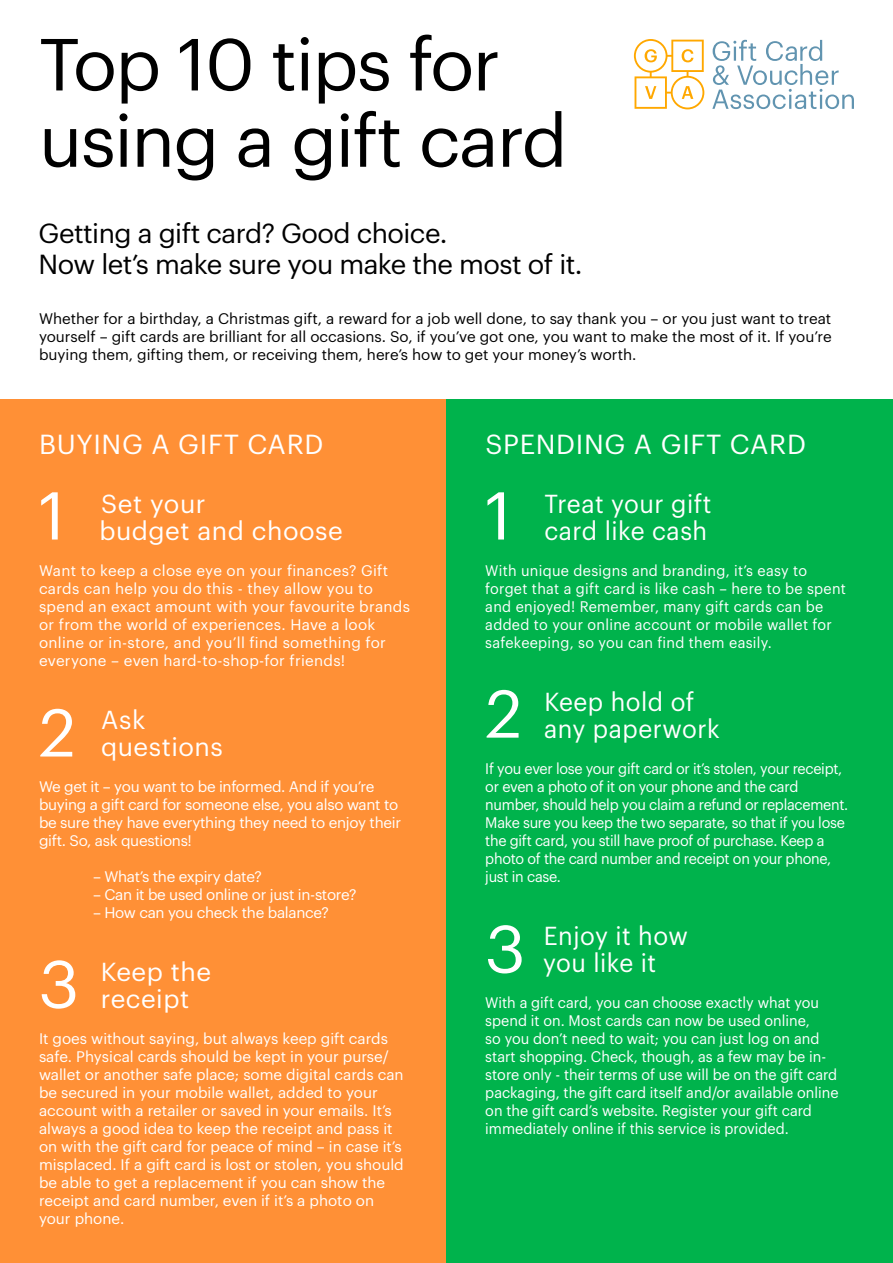
<style>
.page{position:relative;width:893px;height:1263px;background:#fff}
.page>*{position:absolute;margin:0;border:0;box-sizing:border-box;transform-origin:0 0}
.t1{font:72px/76.3px "Graphik";letter-spacing:-.02em;color:#000}
.t2{font:66px "Graphik";color:#fff}
.t3{font:27px/31.5px "Graphik";letter-spacing:-.02em;color:#000}
.t4{font:27px "Graphik";letter-spacing:.025em;color:#fff}
.t5{font:25.5px/27px "Graphik";letter-spacing:.02em;color:#fff;scale:.96 1}
.t6{font:25.5px/27px "Graphik";letter-spacing:.02em;color:#fff}
.t7{font:15px/18px "Graphik";color:#fff}
.t8{font:15px/18px "Graphik";color:#fff;scale:.96 1}
.t9{font:15px/18px "Graphik";letter-spacing:-.02em;color:#fff;scale:.96 1}
.t10{font:15px/18px "Graphik";color:#000;text-align:justify}
.t11{font:15px/18px "Graphik";letter-spacing:.02em;color:#fff}
.t12{font:15px/18px "Graphik";letter-spacing:-.02em;color:#fff}
.t13{font:15px/18px "Graphik";letter-spacing:.02em;color:#fff;scale:.96 1}
</style>
<div class="page">
<div style="left:0;top:399px;width:446px;height:864px;background:#ff9036"></div>
<div style="left:446px;top:399px;width:447px;height:864px;background:#00b34c"></div>
<svg style="left:712px;top:40px;width:142px;height:69px"></svg>
<svg style="left:634px;top:39px;width:70px;height:70px"></svg>
<p class="t1" style="left:39px;top:20px;width:530px">Top 10 tips for using a gift card</p>
<p class="t3" style="left:39px;top:215px;width:546px">Getting a gift card? Good choice.<br>Now let’s make sure you make the most of it.</p>
<p class="t10" style="left:39px;top:308px;width:794px">Whether for a birthday, a Christmas gift, a reward for a job well done, to say thank you – or you just want to treat yourself – gift cards are brilliant for all occasions. So, if you’ve got one, you want to make the most of it. If you’re buying them, gifting them, or receiving them, here’s how to get your money’s worth.</p>
<p class="t4" style="left:39px;top:424px;width:286px">BUYING A GIFT CARD</p>
<p class="t4" style="left:485px;top:424px;width:322px">SPENDING A GIFT CARD</p>
<p class="t2" style="left:39px;top:466px;width:28px">1</p>
<p class="t2" style="left:485px;top:466px;width:28px">1</p>
<p class="t5" style="left:544px;top:488px;width:176px">Treat your gift card like cash</p>
<p class="t13" style="left:485px;top:560px;width:377px">With unique designs and branding, it’s easy to forget that a gift card is like cash – here to be spent and enjoyed! Remember, many gift cards can be added to your online account or mobile wallet for safekeeping, so you can find them easily.</p>
<p class="t6" style="left:99px;top:488px;width:245px">Set your<br>budget and choose</p>
<p class="t11" style="left:39px;top:560px;width:372px">Want to keep a close eye on your finances? Gift cards can help you do this - they allow you to spend an exact amount with your favourite brands or from the world of experiences. Have a look online or in-store, and you’ll find something for everyone – even hard-to-shop-for friends!</p>
<p class="t2" style="left:39px;top:683px;width:38px">2</p>
<p class="t6" style="left:101px;top:704px;width:123px">Ask questions</p>
<p class="t12" style="left:39px;top:776px;width:364px">We get it – you want to be informed. And if you’re buying a gift card for someone else, you also want to be sure they have everything they need to enjoy their gift. So, ask questions!</p>
<p class="t12" style="left:93px;top:866px;width:170px">– What’s the expiry date?</p>
<p class="t12" style="left:93px;top:884px;width:265px">– Can it be used online or just in-store?</p>
<p class="t12" style="left:93px;top:902px;width:238px">– How can you check the balance?</p>
<p class="t2" style="left:39px;top:935px;width:42px">3</p>
<p class="t6" style="left:101px;top:956px;width:112px">Keep the receipt</p>
<p class="t7" style="left:39px;top:1028px;width:366px">It goes without saying, but always keep gift cards safe. Physical cards should be kept in your purse/ wallet or another safe place; some digital cards can be secured in your mobile wallet, added to your account with a retailer or saved in your emails. It’s always a good idea to keep the receipt and pass it on with the gift card for peace of mind – in case it’s misplaced. If a gift card is lost or stolen, you should be able to get a replacement if you can show the receipt and card number, even if it’s a photo on your phone.</p>
<p class="t2" style="left:485px;top:664px;width:38px">2</p>
<p class="t5" style="left:544px;top:686px;width:184px">Keep hold of any paperwork</p>
<p class="t9" style="left:485px;top:758px;width:380px">If you ever lose your gift card or it’s stolen, your receipt, or even a photo of it on your phone and the card number, should help you claim a refund or replacement.<br>Make sure you keep the two separate, so that if you lose the gift card, you still have proof of purchase. Keep a photo of the card number and receipt on your phone, just in case.</p>
<p class="t5" style="left:543px;top:920px;width:152px">Enjoy it how you like it</p>
<p class="t8" style="left:485px;top:992px;width:369px">With a gift card, you can choose exactly what you spend it on. Most cards can now be used online,<br>so you don’t need to wait; you can just log on and start shopping. Check, though, as a few may be in&shy;store only - their terms of use will be on the gift card packaging, the gift card itself and/or available online on the gift card’s website. Register your gift card immediately online if this service is provided.</p>
<p class="t2" style="left:485px;top:899px;width:42px">3</p>
</div>
